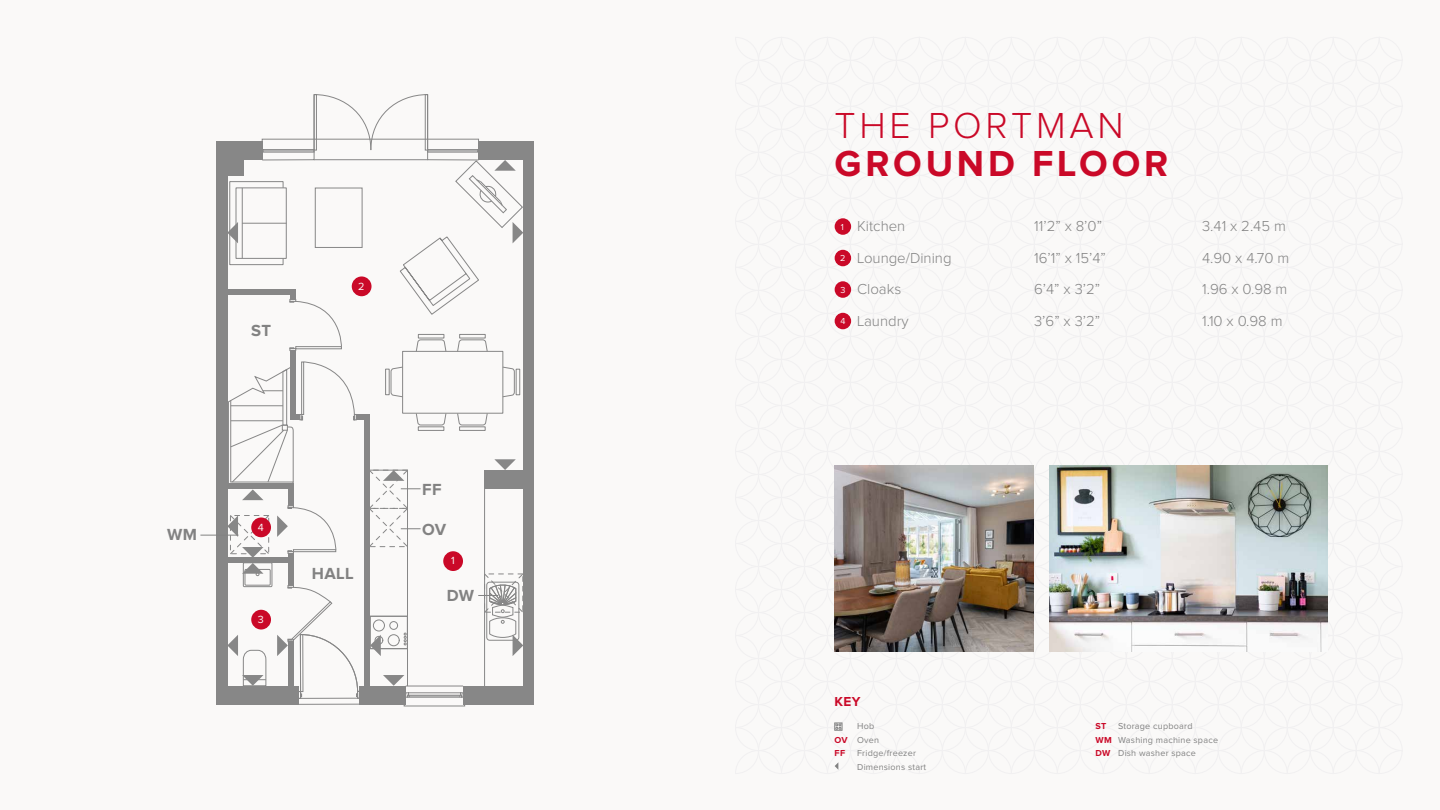
<style>
.page{position:relative;width:1440px;height:810px;background:#faf9f8}
.page>*{position:absolute;margin:0;border:0;box-sizing:border-box;transform-origin:0 0}
.t1{font:700 37.5px "Proxima Nova";letter-spacing:.1em;color:#ca0928}
.t2{font:300 37.5px "Proxima Nova";letter-spacing:.1em;color:#ca0928}
.t3{font:700 16.65px "Proxima Nova";letter-spacing:.025em;color:#828282}
.t4{font:300 15px "Proxima Nova";color:#828282}
.t5{font:700 13.5px "Proxima Nova";color:#ca0928}
.t6{font:10.8px "Proxima Nova";color:#faf9f8}
.t7{font:9px/13.5px "Proxima Nova";letter-spacing:.025em;color:#828282}
.t8{font:700 9px "Proxima Nova";color:#ca0928}
.s1{font-weight:400;font-size:9px;color:#faf9f8}
.s2{font-weight:700;color:#ca0928}
.s3{color:#808080}
</style>
<div class="page">
<div style="left:216px;top:141px;width:11px;height:556px;background:#878787"></div>
<div style="left:523px;top:141px;width:11px;height:564px;background:#878787"></div>
<div style="left:360px;top:686px;width:46px;height:19px;background:#878787"></div>
<div style="left:216px;top:686px;width:82px;height:19px;background:#878787"></div>
<div style="left:463px;top:686px;width:70px;height:19px;background:#878787"></div>
<div style="left:356px;top:414px;width:12px;height:6px;background:#878787"></div>
<div style="left:288px;top:553px;width:5px;height:33px;background:#878787"></div>
<div style="left:288px;top:484px;width:5px;height:22px;background:#878787"></div>
<div style="left:290px;top:350px;width:5px;height:70px;background:#878787"></div>
<div style="left:222px;top:558px;width:68px;height:5px;background:#878787"></div>
<div style="left:364px;top:414px;width:6px;height:283px;background:#878787"></div>
<div style="left:484px;top:470px;width:44px;height:19px;background:#878787"></div>
<svg style="left:406px;top:692px;width:57px;height:6px"></svg>
<hr style="left:409px;top:696px;width:51px;height:1px;background:#878787">
<div style="left:404px;top:704px;width:61px;height:2px;border:1px solid #878787"></div>
<hr style="left:406px;top:686px;width:57px;height:1px;background:#878787">
<hr style="left:298px;top:704px;width:62px;height:1px;background:#878787">
<svg style="left:457px;top:413px;width:31px;height:12px"></svg>
<div style="left:459px;top:427px;width:26px;height:4px;border:1px solid #878787"></div>
<svg style="left:416px;top:413px;width:30px;height:12px"></svg>
<div style="left:418px;top:427px;width:26px;height:4px;border:1px solid #878787"></div>
<svg style="left:391px;top:367px;width:12px;height:30px"></svg>
<div style="left:385px;top:369px;width:4px;height:26px;border:1px solid #878787"></div>
<svg style="left:502px;top:367px;width:13px;height:30px"></svg>
<div style="left:516px;top:369px;width:4px;height:26px;border:1px solid #878787"></div>
<div style="left:243px;top:563px;width:29px;height:24px;border:1px solid #878787"></div>
<div style="left:245px;top:569px;width:25px;height:16px;border:1px solid #878787"></div>
<hr style="left:484px;top:489px;width:1px;height:204px;background:#878787">
<svg style="left:277px;top:585px;width:83px;height:114px"></svg>
<svg style="left:277px;top:506px;width:60px;height:48px"></svg>
<svg style="left:227px;top:635px;width:39px;height:51px"></svg>
<svg style="left:227px;top:515px;width:42px;height:61px"></svg>
<svg style="left:227px;top:361px;width:130px;height:139px"></svg>
<svg style="left:494px;top:459px;width:22px;height:11px"></svg>
<svg style="left:227px;top:94px;width:296px;height:258px"></svg>
<div style="left:443px;top:551px;width:20px;height:20px;background:#ca0928;border-radius:50%"></div>
<div style="left:251px;top:610px;width:20px;height:20px;background:#ca0928;border-radius:50%"></div>
<div style="left:352px;top:276px;width:20px;height:20px;background:#ca0928;border-radius:50%"></div>
<hr style="left:200px;top:535px;width:39px;height:1px;background:#828282">
<div style="left:251px;top:517px;width:20px;height:20px;background:#ca0928;border-radius:50%"></div>
<svg style="left:834px;top:218px;width:494px;height:552px"></svg>
<svg style="left:478px;top:573px;width:45px;height:83px"></svg>
<svg style="left:370px;top:469px;width:51px;height:217px"></svg>
<img style="left:835px;top:466px;width:199px;height:185px">
<img style="left:1049px;top:466px;width:278px;height:185px">
<p class="t3" style="left:251px;top:322px;width:21px">ST</p>
<p class="t6" style="left:358px;top:281px;width:8px">2</p>
<p class="t3" style="left:167px;top:527px;width:31px">WM</p>
<p class="t6" style="left:258px;top:522px;width:8px">4</p>
<p class="t6" style="left:258px;top:614px;width:8px">3</p>
<p class="t3" style="left:312px;top:565px;width:43px">HALL</p>
<p class="t3" style="left:422px;top:482px;width:21px">FF</p>
<p class="t3" style="left:422px;top:522px;width:26px">OV</p>
<p class="t6" style="left:451px;top:556px;width:5px">1</p>
<p class="t3" style="left:447px;top:588px;width:29px">DW</p>
<h1 class="t2" style="left:835px;top:108px;width:291px">THE PORTMAN</h1>
<h1 class="t1" style="left:835px;top:146px;width:335px">GROUND FLOOR</h1>
<p class="t4" style="left:841px;top:219px;width:66px"><span class="s1">1</span> Kitchen</p>
<p class="t4" style="left:1034px;top:219px;width:70px">11’2” x 8’0”</p>
<p class="t4" style="left:1202px;top:219px;width:85px">3.41 x 2.45 m</p>
<p class="t4" style="left:840px;top:251px;width:113px"><span class="s1">2</span> Lounge/Dining</p>
<p class="t4" style="left:1034px;top:251px;width:73px">16’1” x 15’4”</p>
<p class="t4" style="left:1202px;top:251px;width:89px">4.90 x 4.70 m</p>
<p class="t4" style="left:840px;top:282px;width:62px"><span class="s1">3</span> Cloaks</p>
<p class="t4" style="left:1034px;top:282px;width:68px">6’4” x 3’2”</p>
<p class="t4" style="left:1202px;top:282px;width:87px">1.96 x 0.98 m</p>
<p class="t4" style="left:840px;top:314px;width:70px"><span class="s1">4</span> Laundry</p>
<p class="t4" style="left:1034px;top:314px;width:68px">3’6” x 3’2”</p>
<p class="t4" style="left:1202px;top:314px;width:82px">1.10 x 0.98 m</p>
<p class="t5" style="left:835px;top:695px;width:27px">KEY</p>
<p class="t7" style="left:835px;top:720px;width:46px;text-indent:22px">Hob<br><span class="s2">OV</span> Oven<br><span class="s2">FF</span></p>
<p class="t7" style="left:857px;top:747px;width:71px">Fridge/freezer<br>Dimensions start</p>
<p class="t7" style="left:1096px;top:720px;width:124px;text-indent:22px"><span class="s3">Storage</span> cupboard<br><span class="s2">WM</span> Washing machine space<br><span class="s2">DW</span> Dish washer space</p>
<p class="t8" style="left:1096px;top:722px;width:12px">ST</p>
</div>
